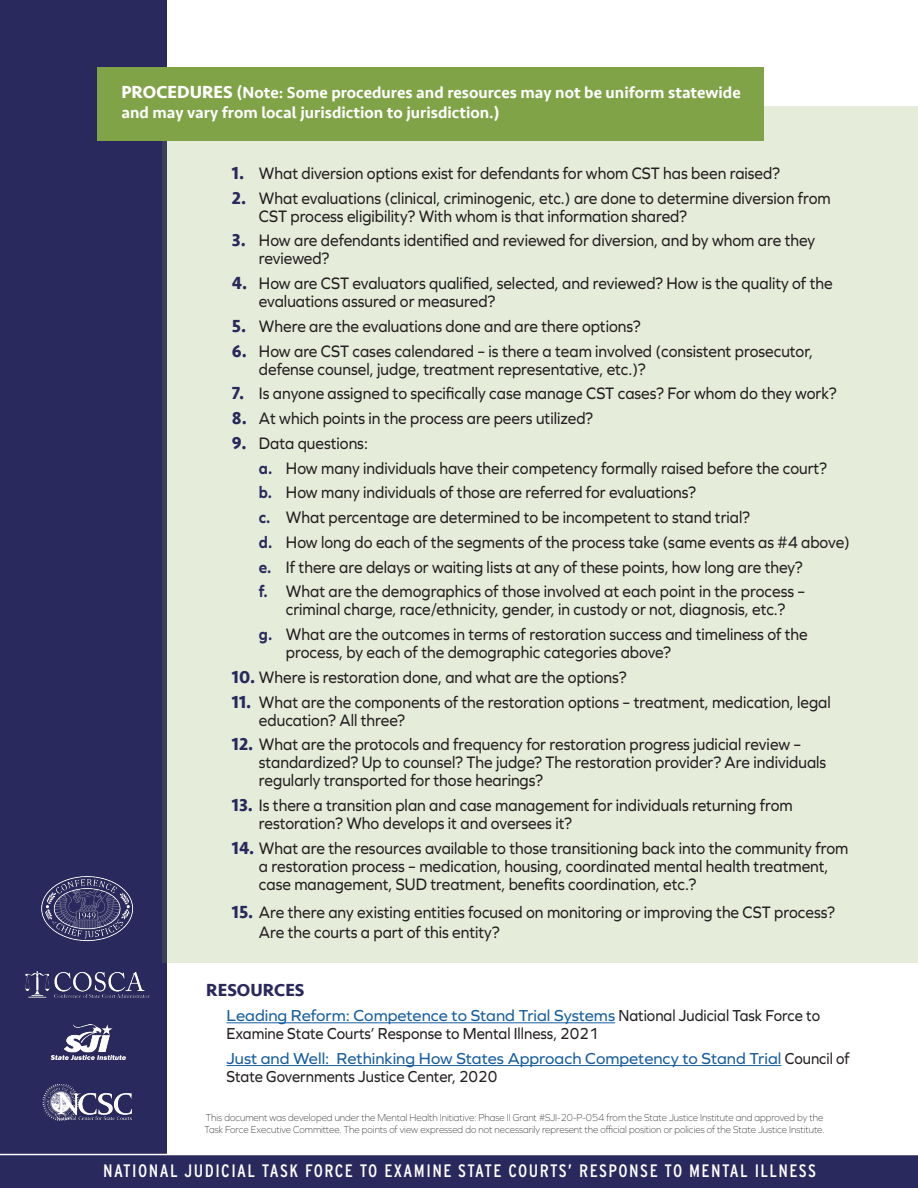
<style>
.page{position:relative;width:918px;height:1188px;background:#fff}
.page>*{position:absolute;margin:0;border:0;box-sizing:border-box;transform-origin:0 0}
.t1{font:18px "Interstate Condensed";letter-spacing:.08em;color:#fff}
.t2{font:700 18px "Seravek";color:#29295d}
.t3{font:17.25px/18px "Graphie";color:#231f20;scale:.9 1}
.t4{font:16.5px/18px "Graphie";color:#231f20;scale:.9 1}
.t5{font:500 16.5px/19.8px "Seravek";color:#fff}
.t6{font:16.5px/18px "Graphie";color:#175d9e}
.t7{font:200 10.5px/12px "Graphie";color:#231f20;scale:.9 1}
.s1{font-weight:700;font-size:18px}
.s2{font-family:"Seravek";font-weight:700;font-size:18px;color:#29295d}
.s3{font-weight:700;color:#29295d}
.s4{color:#175d9e}
.s5{color:#231f20}
</style>
<div class="page">
<div style="left:0;top:0;width:166px;height:1188px;background:#29295d"></div>
<img style="left:25px;top:971px;width:125px;height:27px">
<img style="left:42px;top:1084px;width:90px;height:36px">
<img style="left:50px;top:1024px;width:76px;height:35px">
<img style="left:41px;top:876px;width:92px;height:66px">
<div style="left:0;top:1155px;width:918px;height:33px;background:#29295d"></div>
<hr style="left:0;top:1154px;width:918px;height:1px;background:#fff">
<div style="left:162px;top:106px;width:756px;height:856px;background:#e6ecda"></div>
<div style="left:97px;top:68px;width:667px;height:73px;background:#80a347"></div>
<hr style="left:227px;top:1022px;width:388px;height:1px;background:#175d9e">
<hr style="left:227px;top:1065px;width:554px;height:1px;background:#175d9e">
<p class="t5" style="left:121px;top:83px;width:621px"><span class="s1">PROCEDURES</span> (Note: Some procedures and resources may not be uniform statewide and may vary from local jurisdiction to jurisdiction.)</p>
<p class="t3" style="left:232px;top:164px;width:610px"><span class="s2">1.</span> What diversion options exist for defendants for whom CST has been raised?</p>
<p class="t3" style="left:259px;top:188px;width:637px;text-indent:-27px"><span class="s2">2.</span> What evaluations (clinical, criminogenic, etc.) are done to determine diversion from<br>CST process eligibility? With whom is that information shared?</p>
<p class="t3" style="left:259px;top:231px;width:620px;text-indent:-27px"><span class="s2">3.</span> How are defendants identified and reviewed for diversion, and by whom are they reviewed?</p>
<p class="t3" style="left:259px;top:274px;width:639px;text-indent:-27px"><span class="s2">4.</span> How are CST evaluators qualified, selected, and reviewed? How is the quality of the evaluations assured or measured?</p>
<p class="t3" style="left:232px;top:317px;width:456px"><span class="s2">5.</span> Where are the evaluations done and are there options?</p>
<p class="t3" style="left:259px;top:341px;width:617px;text-indent:-27px"><span class="s2">6.</span> How are CST cases calendared – is there a team involved (consistent prosecutor, defense counsel, judge, treatment representative, etc.)?</p>
<p class="t3" style="left:232px;top:384px;width:673px"><span class="s2">7.</span> Is anyone assigned to specifically case manage CST cases? For whom do they work?</p>
<p class="t3" style="left:232px;top:409px;width:403px"><span class="s2">8.</span> At which points in the process are peers utilized?</p>
<p class="t3" style="left:232px;top:434px;width:153px"><span class="s2">9.</span> Data questions:</p>
<p class="t3" style="left:259px;top:458px;width:633px"><span class="s3">a.</span> How many individuals have their competency formally raised before the court?</p>
<p class="t3" style="left:259px;top:483px;width:487px"><span class="s3">b.</span> How many individuals of those are referred for evaluations?</p>
<p class="t3" style="left:259px;top:508px;width:547px"><span class="s3">c.</span> What percentage are determined to be incompetent to stand trial?</p>
<p class="t3" style="left:259px;top:533px;width:658px"><span class="s3">d.</span> How long do each of the segments of the process take (same events as #4 above)</p>
<p class="t3" style="left:259px;top:557px;width:606px"><span class="s3">e.</span> If there are delays or waiting lists at any of these points, how long are they?</p>
<p class="t3" style="left:259px;top:582px;width:609px;text-align:center"><span class="s3">f.</span> What are the demographics of those involved at each point in the process – criminal charge, race/ethnicity, gender, in custody or not, diagnosis, etc.?</p>
<p class="t3" style="left:286px;top:625px;width:581px;text-indent:-27px"><span class="s3">g.</span> What are the outcomes in terms of restoration success and timeliness of the process, by each of the demographic categories above?</p>
<p class="t3" style="left:232px;top:668px;width:440px"><span class="s2">10.</span> Where is restoration done, and what are the options?</p>
<p class="t3" style="left:259px;top:692px;width:637px;text-indent:-27px"><span class="s2">11.</span> What are the components of the restoration options – treatment, medication, legal education? All three?</p>
<p class="t3" style="left:259px;top:735px;width:632px;text-indent:-27px"><span class="s2">12.</span> What are the protocols and frequency for restoration progress judicial review – standardized? Up to counsel? The judge? The restoration provider? Are individuals regularly transported for those hearings?</p>
<p class="t3" style="left:259px;top:796px;width:595px;text-indent:-27px"><span class="s2">13.</span> Is there a transition plan and case management for individuals returning from restoration? Who develops it and oversees it?</p>
<p class="t3" style="left:259px;top:839px;width:656px;text-indent:-27px"><span class="s2">14.</span> What are the resources available to those transitioning back into the community from a restoration process – medication, housing, coordinated mental health treatment, case management, SUD treatment, benefits coordination, etc.?</p>
<p class="t3" style="left:259px;top:902px;width:641px;line-height:19.5px;text-indent:-27px"><span class="s2">15.</span> Are there any existing entities focused on monitoring or improving the CST process?<br>Are the courts a part of this entity?</p>
<p class="t2" style="left:206px;top:976px;width:100px">RESOURCES</p>
<p class="t4" style="left:227px;top:1006px;width:661px"><span class="s4">Leading Reform: Competence to Stand Trial Systems</span> National Judicial Task Force to<br>Examine State Courts’ Response to Mental Illness, 2021</p>
<p class="t6" style="left:227px;top:1049px;width:625px">Just and Well: Rethinking How States Approach Competency to Stand Trial <span class="s5">Council of<br>State Governments Justice Center, 2020</span></p>
<p class="t7" style="left:205px;top:1111px;width:691px">This document was developed under the Mental Health Initiative: Phase II Grant #SJI-20-P-054 from the State Justice Institute and approved by the<br>Task Force Executive Committee. The points of view expressed do not necessarily represent the official position or policies of the State Justice Institute.</p>
<p class="t1" style="left:103px;top:1161px;width:715px">NATIONAL JUDICIAL TASK FORCE TO EXAMINE STATE COURTS’ RESPONSE TO MENTAL ILLNESS</p>
</div>
